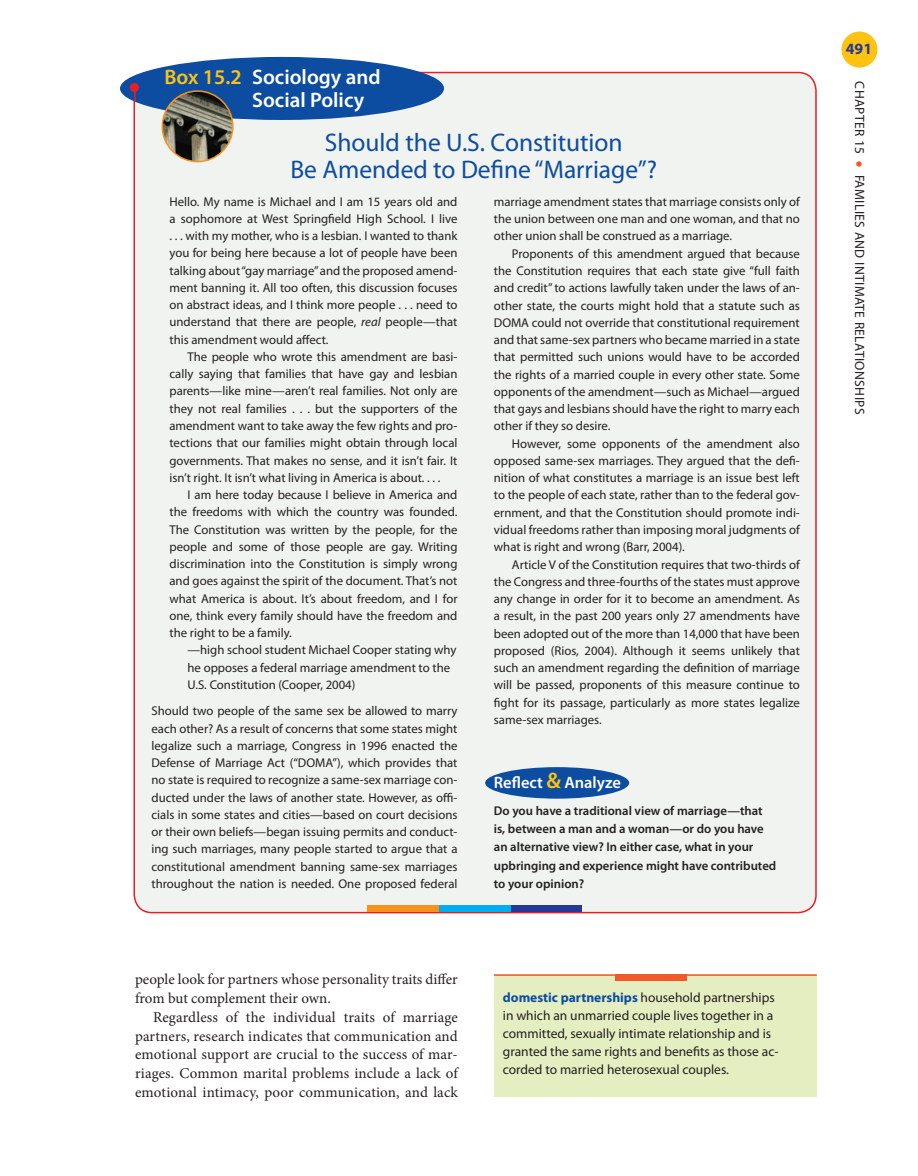
<style>
.page{position:relative;width:918px;height:1176px;background:#fff}
.page>*{position:absolute;margin:0;border:0;box-sizing:border-box;transform-origin:0 0}
.t1{font:25.5px/27px "Myriad Pro";color:#0d4da1;text-align:center}
.t2{font:600 21px/22.5px "Myriad Pro";color:#fff}
.t3{font:600 16.5px "Myriad Pro";color:#fff}
.t4{font:700 15.75px "Myriad Pro";color:#273895}
.t5{font:15px "Minion Pro";letter-spacing:.01em;color:#231f20}
.t6{font:13.5px/18px "Myriad Pro";color:#231f20}
.t7{font:13.5px "Myriad Pro";letter-spacing:.03em;color:#231f20}
.t8{font:12.75px/17.2px "Myriad Pro";color:#231f20}
.t9{font:600 12.75px/18px "Myriad Pro";color:#231f20}
.s1{color:#fec210}
.s2{font-style:italic}
.s3{font-size:22.5px;color:#fec210}
.s4{font-weight:700;color:#0d4da1}
.s5{color:#f15929}
</style>
<div class="page">
<div style="left:841px;top:32px;width:36px;height:36px;background:#fec210;border-radius:50%"></div>
<div style="left:134px;top:72px;width:682px;height:840px;background:#f0f3ef;border-radius:18px"></div>
<div style="left:485px;top:767px;width:144px;height:31px;background:#0d4da1;border-radius:50%"></div>
<div style="left:510px;top:905px;width:72px;height:6px;background:#273895"></div>
<div style="left:439px;top:905px;width:72px;height:6px;background:#00aeef"></div>
<div style="left:367px;top:905px;width:72px;height:6px;background:#f7931d"></div>
<div style="left:120px;top:57px;width:324px;height:63px;background:#0d4da1;border-radius:50%"></div>
<svg style="left:134px;top:92px;width:2px;height:9px"></svg>
<div style="left:130px;top:83px;width:9px;height:9px;background:#ee1d23;border-radius:50%"></div>
<img style="left:162px;top:91px;width:71px;height:70px;border-radius:50%">
<div style="left:162px;top:90px;width:72px;height:72px;border:2px solid #f7931d;border-radius:50%"></div>
<div style="left:494px;top:973px;width:323px;height:123px;background:#e5eec1"></div>
<div style="left:615px;top:974px;width:72px;height:6px;background:#f15929"></div>
<hr style="left:494px;top:974px;width:323px;height:1px;background:#f15929">
<p class="t2" style="left:252px;top:67px;width:130px;text-indent:-88px"><span class="s1">Box 15.2</span> Sociology and<br>Social Policy</p>
<p class="t1" style="left:290px;top:131px;width:368px">Should the U.S. Constitution<br>Be Amended to Define “Marriage”?</p>
<p class="t8" style="left:170px;top:193px;width:289px">Hello. My name is Michael and I am 15 years old and</p>
<p class="t8" style="left:170px;top:211px;width:290px">a sophomore at West Springfield High School. I live</p>
<p class="t8" style="left:170px;top:228px;width:289px">. . . with my mother, who is a lesbian. I wanted to thank</p>
<p class="t8" style="left:170px;top:245px;width:289px">you for being here because a lot of people have been</p>
<p class="t8" style="left:170px;top:262px;width:290px">talking about “gay marriage” and the proposed amend-</p>
<p class="t8" style="left:170px;top:280px;width:290px">ment banning it. All too often, this discussion focuses</p>
<p class="t8" style="left:170px;top:297px;width:289px">on abstract ideas, and I think more people . . . need to</p>
<p class="t8" style="left:170px;top:314px;width:290px">understand that there are people, <span class="s2">real</span> people— that</p>
<p class="t8" style="left:170px;top:331px;width:161px">this amendment would affect.</p>
<p class="t8" style="left:188px;top:349px;width:272px">The people who wrote this amendment are basi-</p>
<p class="t8" style="left:170px;top:366px;width:289px">cally saying that families that have gay and lesbian</p>
<p class="t8" style="left:170px;top:383px;width:289px">parents— like mine— aren’t real families. Not only are</p>
<p class="t8" style="left:170px;top:400px;width:289px">they not real families . . . but the supporters of the</p>
<p class="t8" style="left:170px;top:418px;width:289px">amendment want to take away the few rights and pro-</p>
<p class="t8" style="left:170px;top:435px;width:289px">tections that our families might obtain through local</p>
<p class="t8" style="left:170px;top:452px;width:289px">governments. That makes no sense, and it isn’t fair. It</p>
<p class="t8" style="left:170px;top:470px;width:273px">isn’t right. It isn’t what living in America is about. . . .</p>
<p class="t8" style="left:188px;top:487px;width:271px">I am here today because I believe in America and</p>
<p class="t8" style="left:170px;top:504px;width:290px">the freedoms with which the country was founded.</p>
<p class="t8" style="left:170px;top:521px;width:290px">The Constitution was written by the people, for the</p>
<p class="t8" style="left:170px;top:539px;width:289px">people and some of those people are gay. Writing</p>
<p class="t8" style="left:170px;top:556px;width:289px">discrimination into the Constitution is simply wrong</p>
<p class="t8" style="left:170px;top:573px;width:289px">and goes against the spirit of the document. That’s not</p>
<p class="t8" style="left:170px;top:590px;width:290px">what America is about. It’s about freedom, and I for</p>
<p class="t8" style="left:170px;top:608px;width:289px">one, think every family should have the freedom and</p>
<p class="t8" style="left:170px;top:625px;width:124px">the right to be a family.</p>
<p class="t8" style="left:188px;top:642px;width:271px">— high school student Michael Cooper stating why he opposes a federal marriage amendment to the<br>U.S. Constitution (Cooper, 2004)</p>
<p class="t8" style="left:151px;top:703px;width:308px;text-align:justify">Should two people of the same sex be allowed to marry each other? As a result of concerns that some states might legalize such a marriage, Congress in 1996 enacted the Defense of Marriage Act (“DOMA”), which provides that no state is required to recognize a same-sex marriage con&shy;ducted under the laws of another state. However, as offi&shy;cials in some states and cities— based on court decisions or their own beliefs— began issuing permits and conduct&shy;ing such marriages, many people started to argue that a constitutional amendment banning same-sex marriages throughout the nation is needed. One proposed federal</p>
<p class="t8" style="left:494px;top:194px;width:308px">marriage amendment states that marriage consists only of</p>
<p class="t8" style="left:494px;top:211px;width:307px">the union between one man and one woman, and that no</p>
<p class="t8" style="left:494px;top:228px;width:240px">other union shall be construed as a marriage.</p>
<p class="t8" style="left:512px;top:246px;width:290px">Proponents of this amendment argued that because</p>
<p class="t8" style="left:494px;top:263px;width:307px">the Constitution requires that each state give “full faith</p>
<p class="t8" style="left:494px;top:280px;width:307px">and credit” to actions lawfully taken under the laws of an-</p>
<p class="t8" style="left:494px;top:297px;width:308px">other state, the courts might hold that a statute such as</p>
<p class="t8" style="left:494px;top:315px;width:308px">DOMA could not override that constitutional requirement</p>
<p class="t8" style="left:494px;top:332px;width:307px">and that same-sex partners who became married in a state</p>
<p class="t8" style="left:494px;top:349px;width:307px">that permitted such unions would have to be accorded</p>
<p class="t8" style="left:494px;top:366px;width:308px">the rights of a married couple in every other state. Some</p>
<p class="t8" style="left:494px;top:384px;width:307px">opponents of the amendment— such as Michael— argued</p>
<p class="t8" style="left:494px;top:401px;width:307px">that gays and lesbians should have the right to marry each</p>
<p class="t8" style="left:494px;top:418px;width:118px">other if they so desire.</p>
<p class="t8" style="left:512px;top:435px;width:290px">However, some opponents of the amendment also</p>
<p class="t8" style="left:494px;top:453px;width:307px">opposed same-sex marriages. They argued that the defi-</p>
<p class="t8" style="left:494px;top:470px;width:308px">nition of what constitutes a marriage is an issue best left</p>
<p class="t8" style="left:494px;top:487px;width:308px">to the people of each state, rather than to the federal gov-</p>
<p class="t8" style="left:494px;top:504px;width:308px">ernment, and that the Constitution should promote indi-</p>
<p class="t8" style="left:494px;top:522px;width:307px">vidual freedoms rather than imposing moral judgments of</p>
<p class="t8" style="left:494px;top:539px;width:193px">what is right and wrong (Barr, 2004).</p>
<p class="t8" style="left:512px;top:556px;width:289px">Article V of the Constitution requires that two-thirds of</p>
<p class="t8" style="left:494px;top:573px;width:307px">the Congress and three-fourths of the states must approve</p>
<p class="t8" style="left:494px;top:591px;width:307px">any change in order for it to become an amendment. As</p>
<p class="t8" style="left:494px;top:608px;width:308px">a result, in the past 200 years only 27 amendments have</p>
<p class="t8" style="left:494px;top:625px;width:308px">been adopted out of the more than 14,000 that have been</p>
<p class="t8" style="left:494px;top:642px;width:308px">proposed (Rios, 2004). Although it seems unlikely that</p>
<p class="t8" style="left:494px;top:660px;width:307px">such an amendment regarding the definition of marriage</p>
<p class="t8" style="left:494px;top:677px;width:307px">will be passed, proponents of this measure continue to</p>
<p class="t8" style="left:494px;top:694px;width:307px">fight for its passage, particularly as more states legalize</p>
<p class="t8" style="left:494px;top:711px;width:109px">same-sex marriages.</p>
<p class="t3" style="left:494px;top:775px;width:129px">Reflect <span class="s3">&amp;</span> Analyze</p>
<p class="t9" style="left:494px;top:803px;width:284px">Do you have a traditional view of marriage— that is, between a man and a woman— or do you have an alternative view? In either case, what in your upbringing and experience might have contributed to your opinion?</p>
<p class="t5" style="left:135px;top:973px;width:324px">people look for partners whose personality traits differ</p>
<p class="t5" style="left:135px;top:992px;width:197px">from but complement their own.</p>
<p class="t5" style="left:153px;top:1010px;width:306px">Regardless of the individual traits of marriage</p>
<p class="t5" style="left:135px;top:1029px;width:324px">partners, research indicates that communication and</p>
<p class="t5" style="left:135px;top:1048px;width:324px">emotional support are crucial to the success of mar-</p>
<p class="t5" style="left:135px;top:1067px;width:324px">riages. Common marital problems include a lack of</p>
<p class="t5" style="left:135px;top:1085px;width:324px">emotional intimacy, poor communication, and lack</p>
<p class="t6" style="left:503px;top:988px;width:277px"><span class="s4">domestic partnerships</span> household partnerships in which an unmarried couple lives together in a committed, sexually intimate relationship and is granted the same rights and benefits as those ac&shy;corded to married heterosexual couples.</p>
<p class="t4" style="left:846px;top:43px;width:28px">491</p>
<p class="t7" style="left:865px;top:81px;width:334px;rotate:90deg">CHAPTER 15 <span class="s5">●</span> FAMILIES AND INTIMATE RELATIONSHIPS</p>
</div>
